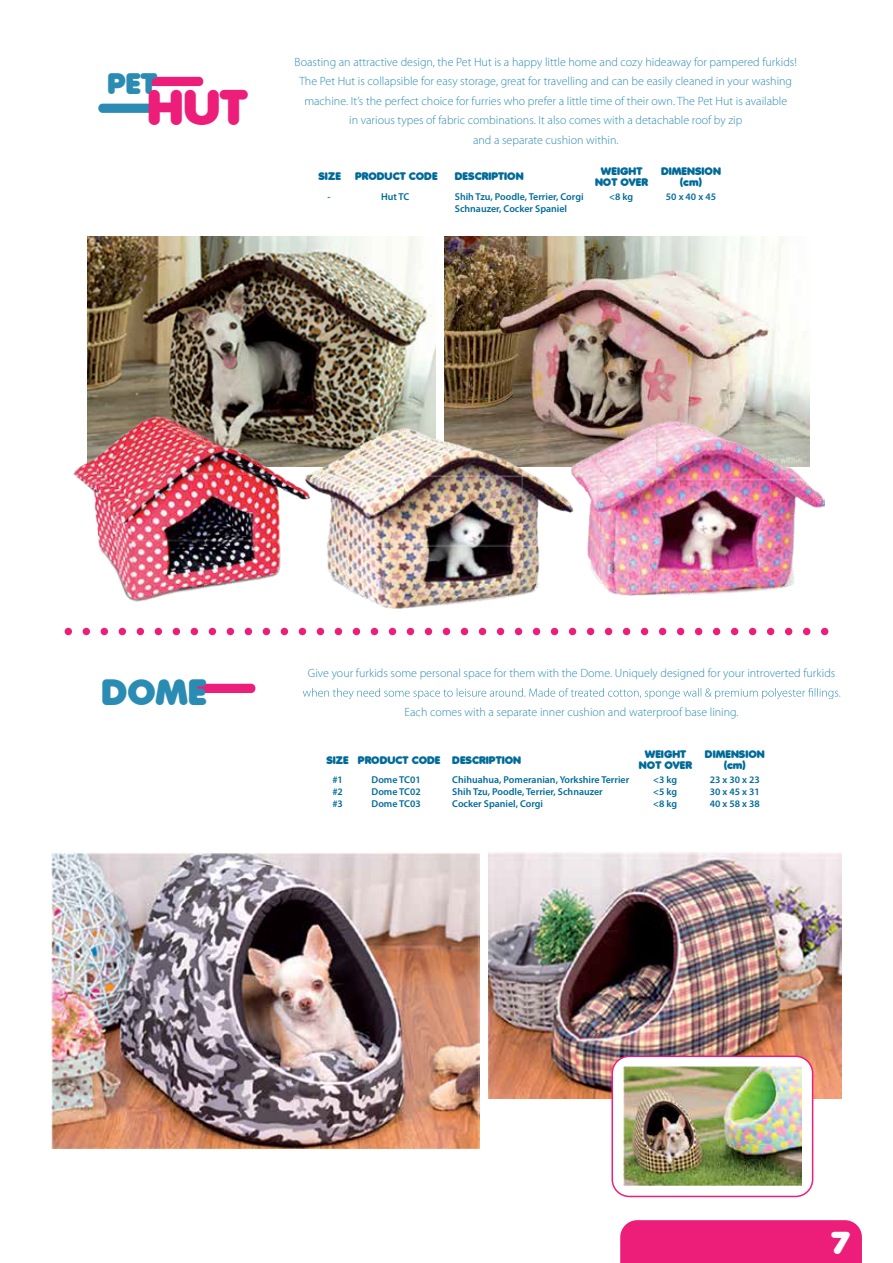
<style>
.page{position:relative;width:893px;height:1263px;background:#fff}
.page>*{position:absolute;margin:0;border:0;box-sizing:border-box;transform-origin:0 0}
.t1{font:47.85px "Adera Display S Si";color:#ec1e79}
.t2{font:34.95px "Adera Display S Si";color:#2b8cb3}
.t3{font:30.3px "Adera Display S Si";color:#fff}
.t4{font:28.35px "Adera Display S Si";color:#2b8cb3}
.t5{font:300 12px/19.5px "Myriad Pro";color:#2b8bb2;text-align:center}
.t6{font:10.5px/11.2px "Adera Display S Si";color:#006b99;text-align:center}
.t7{font:600 9.9px/12px "Myriad Pro";color:#006b99;text-align:justify}
</style>
<div class="page">
<div style="left:620px;top:1220px;width:242px;height:43px;background:#ec1e79"></div>
<svg style="left:65px;top:628px;width:7px;height:7px"></svg>
<svg style="left:83px;top:628px;width:7px;height:7px"></svg>
<svg style="left:101px;top:628px;width:7px;height:7px"></svg>
<svg style="left:119px;top:628px;width:7px;height:7px"></svg>
<svg style="left:137px;top:628px;width:7px;height:7px"></svg>
<svg style="left:155px;top:628px;width:7px;height:7px"></svg>
<svg style="left:173px;top:628px;width:7px;height:7px"></svg>
<svg style="left:191px;top:628px;width:7px;height:7px"></svg>
<svg style="left:209px;top:628px;width:7px;height:7px"></svg>
<svg style="left:227px;top:628px;width:7px;height:7px"></svg>
<svg style="left:245px;top:628px;width:7px;height:7px"></svg>
<svg style="left:263px;top:628px;width:7px;height:7px"></svg>
<svg style="left:281px;top:628px;width:7px;height:7px"></svg>
<svg style="left:299px;top:628px;width:7px;height:7px"></svg>
<svg style="left:317px;top:628px;width:7px;height:7px"></svg>
<svg style="left:335px;top:628px;width:7px;height:7px"></svg>
<svg style="left:353px;top:628px;width:7px;height:7px"></svg>
<svg style="left:371px;top:628px;width:7px;height:7px"></svg>
<svg style="left:389px;top:628px;width:7px;height:7px"></svg>
<svg style="left:407px;top:628px;width:7px;height:7px"></svg>
<svg style="left:425px;top:628px;width:7px;height:7px"></svg>
<svg style="left:443px;top:628px;width:7px;height:7px"></svg>
<svg style="left:461px;top:628px;width:7px;height:7px"></svg>
<svg style="left:479px;top:628px;width:7px;height:7px"></svg>
<svg style="left:497px;top:628px;width:7px;height:7px"></svg>
<svg style="left:515px;top:628px;width:7px;height:7px"></svg>
<svg style="left:533px;top:628px;width:7px;height:7px"></svg>
<svg style="left:551px;top:628px;width:7px;height:7px"></svg>
<svg style="left:569px;top:628px;width:7px;height:7px"></svg>
<svg style="left:587px;top:628px;width:7px;height:7px"></svg>
<svg style="left:605px;top:628px;width:7px;height:7px"></svg>
<svg style="left:623px;top:628px;width:7px;height:7px"></svg>
<svg style="left:641px;top:628px;width:7px;height:7px"></svg>
<svg style="left:659px;top:628px;width:7px;height:7px"></svg>
<svg style="left:677px;top:628px;width:7px;height:7px"></svg>
<svg style="left:695px;top:628px;width:7px;height:7px"></svg>
<svg style="left:713px;top:628px;width:7px;height:7px"></svg>
<svg style="left:731px;top:628px;width:7px;height:7px"></svg>
<svg style="left:749px;top:628px;width:7px;height:7px"></svg>
<svg style="left:767px;top:628px;width:7px;height:7px"></svg>
<svg style="left:785px;top:628px;width:7px;height:7px"></svg>
<svg style="left:803px;top:628px;width:7px;height:7px"></svg>
<svg style="left:821px;top:628px;width:7px;height:7px"></svg>
<div style="left:98px;top:104px;width:93px;height:9px;background:#2b8bb2;border-radius:4px"></div>
<div style="left:111px;top:77px;width:92px;height:9px;background:#ec1e79;border-radius:4px"></div>
<div style="left:155px;top:97px;width:31px;height:20px;background:#fff"></div>
<div style="left:99px;top:75px;width:52px;height:17px;background:#fff"></div>
<div style="left:163px;top:684px;width:92px;height:9px;background:#ec1e79;border-radius:4px"></div>
<div style="left:159px;top:681px;width:35px;height:18px;background:#fff"></div>
<svg style="left:303px;top:688px;width:537px;height:11px"></svg>
<img style="left:87px;top:236px;width:349px;height:181px">
<img style="left:444px;top:236px;width:366px;height:181px">
<img style="left:73px;top:417px;width:751px;height:191px">
<img style="left:489px;top:853px;width:353px;height:245px">
<img style="left:51px;top:853px;width:429px;height:295px">
<div style="left:612px;top:1056px;width:201px;height:140px;background:#fff;border-radius:17px"></div>
<div style="left:611px;top:1055px;width:202px;height:142px;border:2px solid #ec1e79;border-radius:17px"></div>
<img style="left:623px;top:1067px;width:179px;height:119px">
<h3 class="t4" style="left:108px;top:70px;width:51px">PET</h3>
<h1 class="t1" style="left:148px;top:84px;width:102px">HUT</h1>
<p class="t5" style="left:295px;top:52px;width:504px">Boasting an attractive design, the Pet Hut is a happy little home and cozy hideaway for pampered furkids!<br>The Pet Hut is collapsible for easy storage, great for travelling and can be easily cleaned in your washing machine. It’s the perfect choice for furries who prefer a little time of their own. The Pet Hut is available<br>in various types of fabric combinations. It also comes with a detachable roof by zip<br>and a separate cushion within.</p>
<p class="t6" style="left:318px;top:171px;width:24px">SIZE</p>
<p class="t6" style="left:355px;top:171px;width:84px">PRODUCT CODE</p>
<p class="t6" style="left:455px;top:171px;width:70px">DESCRIPTION</p>
<p class="t6" style="left:595px;top:166px;width:55px">WEIGHT<br>NOT OVER</p>
<p class="t6" style="left:661px;top:166px;width:61px">DIMENSION (cm)</p>
<p class="t7" style="left:327px;top:190px;width:5px">-</p>
<p class="t7" style="left:381px;top:190px;width:30px">Hut TC</p>
<p class="t7" style="left:455px;top:190px;width:130px">Shih Tzu, Poodle, Terrier, Corgi<br>Schnauzer, Cocker Spaniel</p>
<p class="t7" style="left:609px;top:190px;width:26px">&lt;8 kg</p>
<p class="t7" style="left:666px;top:190px;width:52px">50 x 40 x 45</p>
<h2 class="t2" style="left:102px;top:675px;width:107px">DOME</h2>
<p class="t5" style="left:308px;top:663px;width:529px">Give your furkids some personal space for them with the Dome. Uniquely designed for your introverted furkids</p>
<p class="t5" style="left:405px;top:702px;width:336px">Each comes with a separate inner cushion and waterproof base lining.</p>
<p class="t6" style="left:326px;top:755px;width:196px">SIZE PRODUCT CODE DESCRIPTION</p>
<p class="t6" style="left:639px;top:749px;width:55px">WEIGHT<br>NOT OVER</p>
<p class="t6" style="left:705px;top:749px;width:61px">DIMENSION (cm)</p>
<p class="t7" style="left:332px;top:774px;width:12px">#1 #2 #3</p>
<p class="t7" style="left:372px;top:774px;width:51px">Dome TC01<br>Dome TC02<br>Dome TC03</p>
<p class="t7" style="left:452px;top:774px;width:178px;text-align:left">Chihuahua, Pomeranian, Yorkshire Terrier<br>Shih Tzu, Poodle, Terrier, Schnauzer<br>Cocker Spaniel, Corgi</p>
<p class="t7" style="left:653px;top:774px;width:26px">&lt;3 kg &lt;5 kg &lt;8 kg</p>
<p class="t7" style="left:710px;top:774px;width:52px">23 x 30 x 23<br>30 x 45 x 31<br>40 x 58 x 38</p>
<h3 class="t3" style="left:831px;top:1228px;width:22px">7</h3>
</div>
